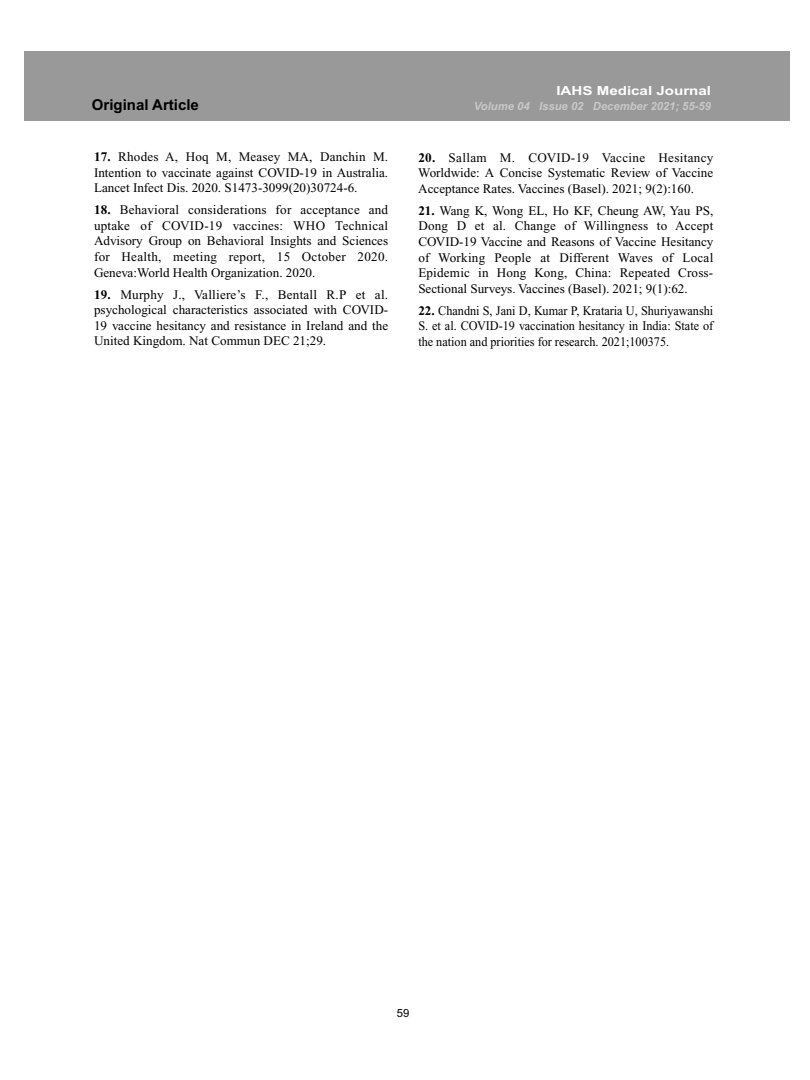
<style>
.page{position:relative;width:810px;height:1080px;background:#fff}
.page>*{position:absolute;margin:0;border:0;box-sizing:border-box;transform-origin:0 0}
.t1{font:700 15px "Arial";color:#000}
.t2{font:13.12px/15.6px "Times New Roman";color:#000;text-align:justify}
.t3{font:13.12px/15.6px "Times New Roman";color:#000;text-align:justify;scale:.93 1}
.t4{font:700 12.5px "Arial";color:#fff;scale:1.21 1}
.t5{font:italic 700 11.25px "Arial";color:#c9c9c9}
.t6{font:11.25px "Arial";color:#000}
.s1{font-weight:700}
</style>
<div class="page">
<div style="left:24px;top:52px;width:765px;height:69px;background:#999"></div>
<p class="t4" style="left:556px;top:83px;width:129px">IAHS Medical Journal</p>
<p class="t1" style="left:92px;top:96px;width:108px">Original Article</p>
<p class="t5" style="left:474px;top:99px;width:239px">Volume 04 Issue 02 December 2021; 55-59</p>
<p class="t2" style="left:94px;top:149px;width:296px"><span class="s1">17.</span> Rhodes A, Hoq M, Measey MA, Danchin M.<br>Intention to vaccinate against COVID-19 in Australia.<br>Lancet Infect Dis. 2020. S1473-3099(20)30724-6.</p>
<p class="t2" style="left:94px;top:202px;width:296px"><span class="s1">18.</span> Behavioral considerations for acceptance and uptake of COVID-19 vaccines: WHO Technical Advisory Group on Behavioral Insights and Sciences for Health, meeting report, 15 October 2020.<br>Geneva:World Health Organization. 2020.</p>
<p class="t2" style="left:94px;top:287px;width:296px"><span class="s1">19.</span> Murphy J., Valliere’s F., Bentall R.P et al. psychological characteristics associated with COVID-19 vaccine hesitancy and resistance in Ireland and the United Kingdom. Nat Commun DEC 21;29.</p>
<p class="t2" style="left:418px;top:150px;width:297px"><span class="s1">20.</span> Sallam M. COVID-19 Vaccine Hesitancy Worldwide: A Concise Systematic Review of Vaccine Acceptance Rates. Vaccines (Basel). 2021; 9(2):160.</p>
<p class="t2" style="left:418px;top:203px;width:297px"><span class="s1">21.</span> Wang K, Wong EL, Ho KF, Cheung AW, Yau PS, Dong D et al. Change of Willingness to Accept COVID-19 Vaccine and Reasons of Vaccine Hesitancy of Working People at Different Waves of Local Epidemic in Hong Kong, China: Repeated Cross-Sectional Surveys. Vaccines (Basel). 2021; 9(1):62.</p>
<p class="t3" style="left:418px;top:303px;width:319px"><span class="s1">22.</span> Chandni S, Jani D, Kumar P, Krataria U, Shuriyawanshi S. et al. COVID-19 vaccination hesitancy in India: State of the nation and priorities for research. 2021;100375.</p>
<p class="t6" style="left:397px;top:1006px;width:14px">59</p>
</div>
